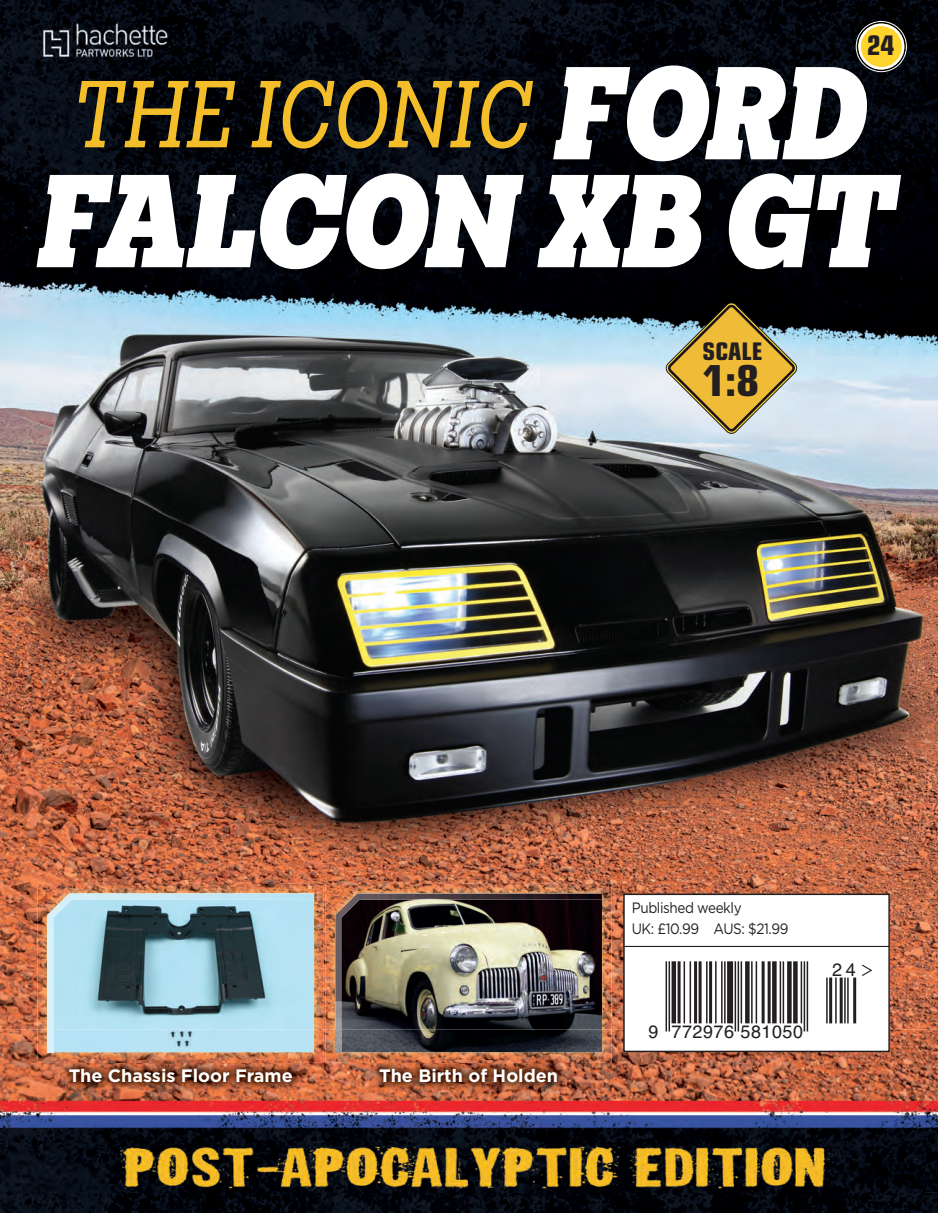
<style>
.page{position:relative;width:938px;height:1213px;background:#fff}
.page>*{position:absolute;margin:0;border:0;box-sizing:border-box;transform-origin:0 0}
.t1{font:italic 800 123px "Elizeth Condensed";color:#fff;scale:1.04 1}
.t2{font:italic 88.5px "Elizeth Condensed";letter-spacing:.02em;color:#f3be29;scale:1.04 1}
.t3{font:700 condensed 42.75px "Eurostile LT Std";color:#231f20;scale:1.05 1}
.t4{font:700 condensed 27px "Eurostile LT Std";color:#231f20;scale:1.05 1}
.t5{font:700 condensed 24.3px "Eurostile LT Std";color:#231f20;scale:1.05 1}
.t6{font:700 18px "Gotham";color:#fff}
.t7{font:18px "Helvetica";letter-spacing:.025em;color:#231f20}
.t8{font:15px/21px "Gotham";letter-spacing:-.03em;color:#231f20;scale:.9 1}
.s1{font-weight:800;font-size:123px;color:#fff}
</style>
<div class="page">
<img style="left:0;top:0;width:937px;height:1193px">
<img style="left:38px;top:884px;width:573px;height:145px">
<img style="left:47px;top:894px;width:267px;height:135px">
<svg style="left:665px;top:302px;width:132px;height:132px;background:#b3a268"></svg>
<img style="left:0;top:1029px;width:937px;height:118px">
<img style="left:47px;top:1029px;width:6px;height:23px">
<img style="left:924px;top:1111px;width:13px;height:102px">
<img style="left:0;top:1193px;width:924px;height:20px">
<img style="left:7px;top:1116px;width:917px;height:77px">
<img style="left:335px;top:893px;width:267px;height:159px">
<img style="left:335px;top:1029px;width:6px;height:23px">
<img style="left:61px;top:1060px;width:240px;height:31px">
<img style="left:371px;top:1060px;width:195px;height:31px">
<img style="left:41px;top:21px;width:129px;height:38px">
<div style="left:858px;top:24px;width:46px;height:46px;background:#ffd42c;border-radius:50%"></div>
<div style="left:855px;top:21px;width:51px;height:51px;border:1px solid #fff;border-radius:50%"></div>
<div style="left:858px;top:24px;width:46px;height:46px;border:3px solid #fff;border-radius:50%"></div>
<div style="left:624px;top:894px;width:264px;height:157px;background:#fff"></div>
<hr style="left:665px;top:961px;width:2px;height:70px;background:#231f20">
<hr style="left:668px;top:961px;width:2px;height:70px;background:#231f20">
<div style="left:671px;top:961px;width:5px;height:62px;background:#231f20"></div>
<hr style="left:677px;top:961px;width:3px;height:62px;background:#231f20">
<hr style="left:683px;top:961px;width:2px;height:62px;background:#231f20">
<hr style="left:689px;top:961px;width:2px;height:62px;background:#231f20">
<hr style="left:694px;top:961px;width:3px;height:62px;background:#231f20">
<hr style="left:698px;top:961px;width:3px;height:62px;background:#231f20">
<hr style="left:706px;top:961px;width:1px;height:62px;background:#231f20">
<hr style="left:709px;top:961px;width:3px;height:62px;background:#231f20">
<hr style="left:715px;top:961px;width:1px;height:62px;background:#231f20">
<hr style="left:721px;top:961px;width:1px;height:62px;background:#231f20">
<hr style="left:724px;top:961px;width:1px;height:62px;background:#231f20">
<div style="left:727px;top:961px;width:6px;height:62px;background:#231f20"></div>
<hr style="left:734px;top:961px;width:2px;height:70px;background:#231f20">
<hr style="left:737px;top:961px;width:2px;height:70px;background:#231f20">
<hr style="left:740px;top:961px;width:2px;height:62px;background:#231f20">
<svg style="left:745px;top:961px;width:4px;height:62px"></svg>
<hr style="left:751px;top:961px;width:1px;height:62px;background:#231f20">
<hr style="left:755px;top:961px;width:2px;height:62px;background:#231f20">
<hr style="left:761px;top:961px;width:3px;height:62px;background:#231f20">
<hr style="left:767px;top:961px;width:3px;height:62px;background:#231f20">
<svg style="left:772px;top:961px;width:4px;height:62px"></svg>
<hr style="left:779px;top:961px;width:2px;height:62px;background:#231f20">
<hr style="left:782px;top:961px;width:2px;height:62px;background:#231f20">
<svg style="left:787px;top:961px;width:4px;height:62px"></svg>
<svg style="left:793px;top:961px;width:4px;height:62px"></svg>
<hr style="left:800px;top:961px;width:2px;height:62px;background:#231f20">
<hr style="left:803px;top:961px;width:2px;height:70px;background:#231f20">
<hr style="left:806px;top:961px;width:2px;height:70px;background:#231f20">
<hr style="left:826px;top:977px;width:1px;height:46px;background:#231f20">
<hr style="left:829px;top:977px;width:3px;height:46px;background:#231f20">
<hr style="left:835px;top:977px;width:1px;height:46px;background:#231f20">
<hr style="left:839px;top:977px;width:3px;height:46px;background:#231f20">
<hr style="left:844px;top:977px;width:1px;height:46px;background:#231f20">
<hr style="left:847px;top:977px;width:1px;height:46px;background:#231f20">
<hr style="left:853px;top:977px;width:3px;height:46px;background:#231f20">
<svg style="left:862px;top:964px;width:11px;height:12px"></svg>
<div style="left:623px;top:893px;width:266px;height:159px;border:2px solid #231f20"></div>
<hr style="left:623px;top:946px;width:266px;height:1px;background:#231f20">
<h3 class="t4" style="left:866px;top:29px;width:28px">24</h3>
<h2 class="t2" style="left:72px;top:52px;width:763px">THE ICONIC <span class="s1">FORD</span></h2>
<h1 class="t1" style="left:38px;top:131px;width:823px">FALCON XB GT</h1>
<h3 class="t5" style="left:702px;top:336px;width:59px">SCALE</h3>
<h3 class="t3" style="left:702px;top:355px;width:55px">1:8</h3>
<p class="t6" style="left:69px;top:1064px;width:225px">The Chassis Floor Frame</p>
<p class="t6" style="left:379px;top:1064px;width:180px">The Birth of Holden</p>
<p class="t8" style="left:631px;top:897px;width:176px">Published weekly<br>UK: £10.99 AUS: $21.99</p>
<p class="t7" style="left:648px;top:1017px;width:156px">9 772976 581050</p>
<p class="t7" style="left:832px;top:956px;width:25px">24</p>
</div>
